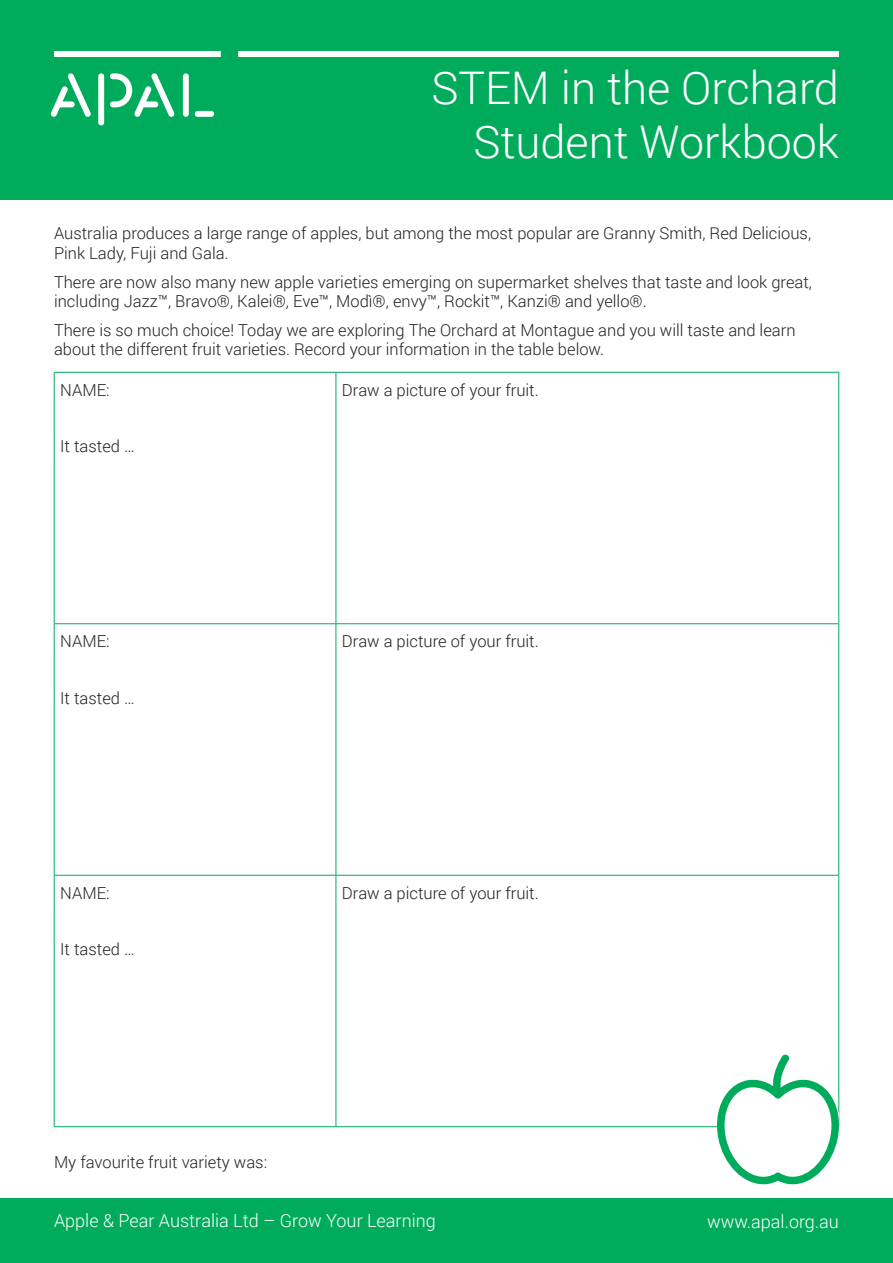
<style>
.page{position:relative;width:893px;height:1263px;background:#fff}
.page>*{position:absolute;margin:0;border:0;box-sizing:border-box;transform-origin:0 0}
.t1{font:300 45px/54px "Roboto";color:#fff;text-align:right}
.t2{font:300 18px "Roboto";color:#fff}
.t3{font:300 16.5px/19.8px "Roboto";color:#231f20}
</style>
<div class="page">
<div style="left:0;top:1198px;width:892px;height:65px;background:#00ac5c"></div>
<div style="left:0;top:0;width:892px;height:199px;background:#00ac5c"></div>
<svg style="left:50px;top:73px;width:41px;height:44px"></svg>
<div style="left:195px;top:111px;width:19px;height:6px;background:#fff;border-radius:3px"></div>
<div style="left:183px;top:73px;width:6px;height:44px;background:#fff;border-radius:3px"></div>
<div style="left:98px;top:73px;width:6px;height:52px;background:#fff;border-radius:3px"></div>
<svg style="left:110px;top:73px;width:65px;height:44px"></svg>
<div style="left:54px;top:51px;width:167px;height:6px;background:#fff"></div>
<div style="left:238px;top:51px;width:601px;height:6px;background:#fff"></div>
<hr style="left:54px;top:372px;width:282px;height:1px;background:#00ac5c">
<hr style="left:54px;top:372px;width:1px;height:251px;background:#00ac5c">
<hr style="left:336px;top:372px;width:503px;height:1px;background:#00ac5c">
<hr style="left:336px;top:372px;width:1px;height:251px;background:#00ac5c">
<hr style="left:838px;top:372px;width:1px;height:251px;background:#00ac5c">
<hr style="left:54px;top:623px;width:282px;height:1px;background:#00ac5c">
<hr style="left:54px;top:624px;width:1px;height:251px;background:#00ac5c">
<hr style="left:336px;top:623px;width:503px;height:1px;background:#00ac5c">
<hr style="left:336px;top:624px;width:1px;height:251px;background:#00ac5c">
<hr style="left:838px;top:624px;width:1px;height:251px;background:#00ac5c">
<hr style="left:54px;top:875px;width:282px;height:1px;background:#00ac5c">
<hr style="left:54px;top:875px;width:1px;height:251px;background:#00ac5c">
<hr style="left:336px;top:875px;width:503px;height:1px;background:#00ac5c">
<hr style="left:336px;top:875px;width:1px;height:251px;background:#00ac5c">
<hr style="left:838px;top:875px;width:1px;height:251px;background:#00ac5c">
<hr style="left:54px;top:1126px;width:282px;height:1px;background:#00ac5c">
<hr style="left:336px;top:1126px;width:503px;height:1px;background:#00ac5c">
<svg style="left:715px;top:1054px;width:125px;height:130px"></svg>
<h1 class="t1" style="left:431px;top:60px;width:409px">STEM in the Orchard<br>Student Workbook</h1>
<p class="t3" style="left:54px;top:223px;width:759px">Australia produces a large range of apples, but among the most popular are Granny Smith, Red Delicious,<br>Pink Lady, Fuji and Gala.</p>
<p class="t3" style="left:54px;top:271px;width:759px">There are now also many new apple varieties emerging on supermarket shelves that taste and look great, including Jazz™, Bravo®, Kalei®, Eve™, Modì®, envy™, Rockit™, Kanzi® and yello®.</p>
<p class="t3" style="left:54px;top:319px;width:743px">There is so much choice! Today we are exploring The Orchard at Montague and you will taste and learn about the different fruit varieties. Record your information in the table below.</p>
<p class="t3" style="left:60px;top:379px;width:51px">NAME:</p>
<p class="t3" style="left:342px;top:379px;width:198px">Draw a picture of your fruit.</p>
<p class="t3" style="left:60px;top:436px;width:76px">It tasted …</p>
<p class="t3" style="left:60px;top:631px;width:51px">NAME:</p>
<p class="t3" style="left:60px;top:687px;width:76px">It tasted …</p>
<p class="t3" style="left:60px;top:882px;width:51px">NAME:</p>
<p class="t3" style="left:60px;top:939px;width:76px">It tasted …</p>
<p class="t3" style="left:342px;top:631px;width:198px">Draw a picture of your fruit.</p>
<p class="t3" style="left:342px;top:882px;width:198px">Draw a picture of your fruit.</p>
<p class="t3" style="left:54px;top:1152px;width:215px">My favourite fruit variety was:</p>
<p class="t2" style="left:54px;top:1208px;width:383px">Apple &amp; Pear Australia Ltd – Grow Your Learning</p>
<p class="t2" style="left:707px;top:1209px;width:133px">www.apal.org.au</p>
</div>
